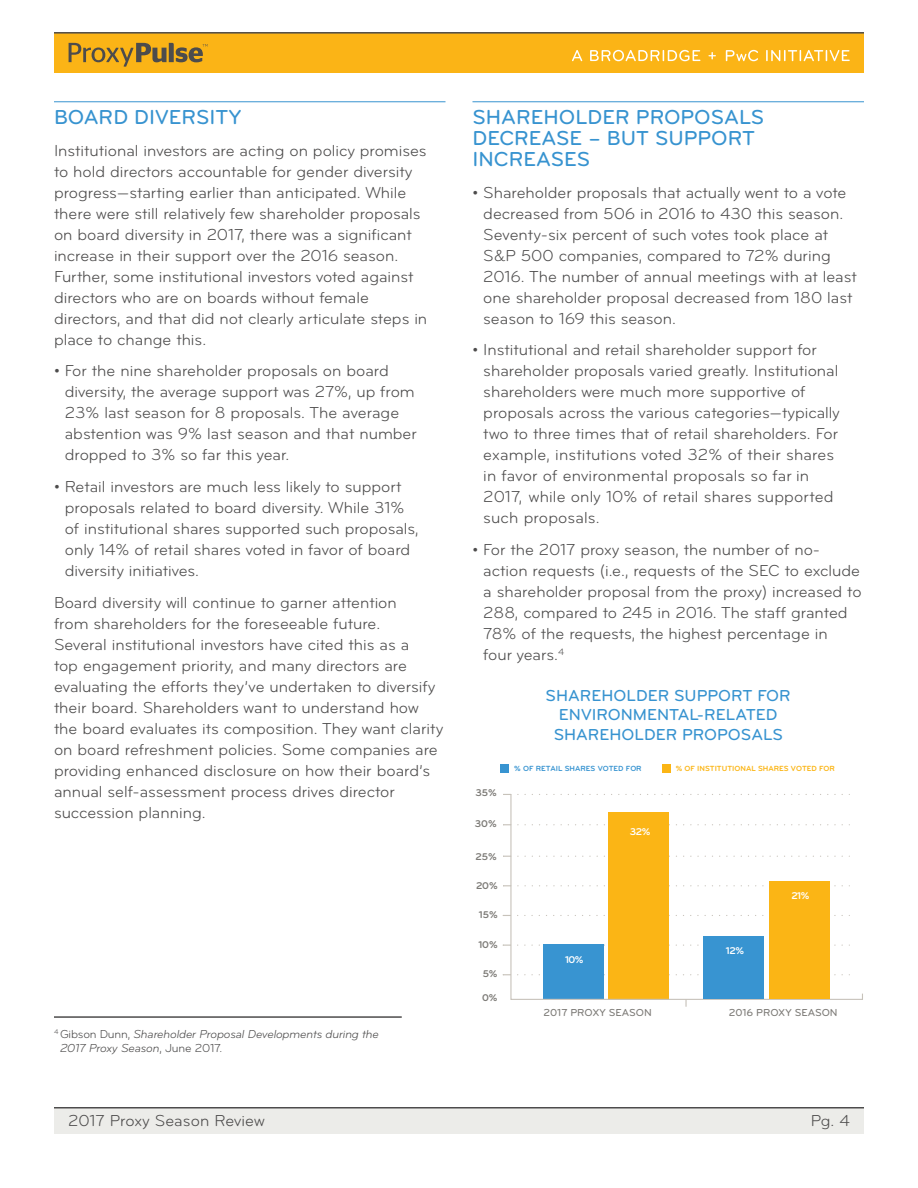
<style>
.page{position:relative;width:918px;height:1188px;background:#fff}
.page>*{position:absolute;margin:0;border:0;box-sizing:border-box;transform-origin:0 0}
.Paragraph_header___b{font:500 21px/21px "Bryant Pro";color:#3793d0}
.Body_Copy{font:16.5px/21px "Bryant Pro";color:#4d4c4c}
.Chart_titles__no_rul{font:500 16.5px/19.5px "Bryant Pro";color:#3793d0;text-align:center}
.t1{font:700 12.15px/13.5px "Bryant Pro";color:#3793d0;text-align:center}
.t2{font:italic 12px/14.4px "Bryant Pro";letter-spacing:-.015em;color:#4d4c4c}
.Chart_titles__no_rul-2{font:500 10.5px "Bryant Pro";color:#7d7b77}
.t3{font:700 10.2px "Bryant Pro";letter-spacing:-.005em;color:#7c7a76}
.t4{font:700 10.2px "Bryant Pro";letter-spacing:-.05em;color:#fff}
.t5{font:700 7.8px "Bryant Pro";color:#fbb515}
.t6{font:700 7.8px "Bryant Pro";color:#3894d1}
.t7{font:700 7.8px "Bryant Pro";color:#7c7a76}
.s1{font-style:normal}
</style>
<div class="page">
<hr style="left:54px;top:101px;width:392px;height:1px;background:#3793d0">
<hr style="left:472px;top:101px;width:392px;height:1px;background:#3793d0">
<hr style="left:54px;top:1016px;width:348px;height:2px;background:#4d4c4c">
<div style="left:54px;top:32px;width:810px;height:41px;background:#fbb416"></div>
<svg style="left:572px;top:50px;width:278px;height:11px"></svg>
<svg style="left:69px;top:43px;width:139px;height:24px"></svg>
<hr style="left:54px;top:32px;width:810px;height:2px;background:#4d4c4c">
<svg style="left:510px;top:794px;width:353px;height:206px"></svg>
<div style="left:704px;top:936px;width:60px;height:62px;background:#3894d1"></div>
<div style="left:769px;top:881px;width:60px;height:117px;background:#fbb515"></div>
<svg style="left:685px;top:1000px;width:2px;height:6px"></svg>
<div style="left:500px;top:764px;width:9px;height:8px;background:#3894d1"></div>
<div style="left:662px;top:764px;width:9px;height:8px;background:#fbb515"></div>
<div style="left:54px;top:1107px;width:810px;height:26px;background:#ecece9"></div>
<hr style="left:54px;top:1107px;width:810px;height:1px;background:#4d4c4c">
<p class="Paragraph_header___b" style="left:54px;top:106px;width:189px">BOARD DIVERSITY</p>
<p class="Body_Copy" style="left:54px;top:140px;width:375px">Institutional investors are acting on policy promises to hold directors accountable for gender diversity progress—starting earlier than anticipated. While there were still relatively few shareholder proposals on board diversity in 2017, there was a significant increase in their support over the 2016 season.<br>Further, some institutional investors voted against directors who are on boards without female directors, and that did not clearly articulate steps in place to change this.</p>
<p class="Body_Copy" style="left:65px;top:361px;width:354px;text-indent:-11px">• For the nine shareholder proposals on board diversity, the average support was 27%, up from 23% last season for 8 proposals. The average abstention was 9% last season and that number dropped to 3% so far this year.</p>
<p class="Body_Copy" style="left:65px;top:476px;width:355px;text-indent:-11px">• Retail investors are much less likely to support proposals related to board diversity. While 31% of institutional shares supported such proposals, only 14% of retail shares voted in favor of board diversity initiatives.</p>
<p class="Body_Copy" style="left:54px;top:592px;width:391px">Board diversity will continue to garner attention<br>from shareholders for the foreseeable future.<br>Several institutional investors have cited this as a<br>top engagement priority, and many directors are evaluating the efforts they’ve undertaken to diversify their board. Shareholders want to understand how the board evaluates its composition. They want clarity on board refreshment policies. Some companies are providing enhanced disclosure on how their board’s annual self-assessment process drives director succession planning.</p>
<p class="t2" style="left:60px;top:1027px;width:321px;text-indent:-6px"><sup>4</sup> <span class="s1">Gibson Dunn,</span> Shareholder Proposal Developments during the<br>2017 Proxy Season<span class="s1">, June 2017.</span></p>
<p class="Paragraph_header___b" style="left:472px;top:106px;width:293px">SHAREHOLDER PROPOSALS<br>DECREASE – BUT SUPPORT<br>INCREASES</p>
<p class="Body_Copy" style="left:483px;top:182px;width:375px;text-indent:-11px">• Shareholder proposals that actually went to a vote decreased from 506 in 2016 to 430 this season.<br>Seventy-six percent of such votes took place at S&amp;P 500 companies, compared to 72% during 2016. The number of annual meetings with at least one shareholder proposal decreased from 180 last season to 169 this season.</p>
<p class="Body_Copy" style="left:483px;top:340px;width:358px;text-indent:-11px">• Institutional and retail shareholder support for shareholder proposals varied greatly. Institutional shareholders were much more supportive of proposals across the various categories—typically two to three times that of retail shareholders. For example, institutions voted 32% of their shares in favor of environmental proposals so far in 2017, while only 10% of retail shares supported such proposals.</p>
<p class="Body_Copy" style="left:483px;top:539px;width:380px;text-indent:-11px">• For the 2017 proxy season, the number of no&shy;action requests (i.e., requests of the SEC to exclude a shareholder proposal from the proxy) increased to 288, compared to 245 in 2016. The staff granted 78% of the requests, the highest percentage in<br>four years.<sup>4</sup></p>
<p class="Chart_titles__no_rul" style="left:546px;top:686px;width:247px">SHAREHOLDER SUPPORT FOR<br>ENVIRONMENTAL-RELATED<br>SHAREHOLDER PROPOSALS</p>
<p class="t1" style="left:506px;top:721px;width:342px">SHAREHOLDER SUPPORT FOR ENVIRONMENTAL-RELATED<br>SHAREHOLDER PROPOSALS</p>
<p class="t3" style="left:475px;top:787px;width:23px">35%</p>
<p class="t3" style="left:475px;top:817px;width:23px">30%</p>
<p class="t3" style="left:475px;top:850px;width:23px">25%</p>
<p class="t3" style="left:476px;top:879px;width:23px">20%</p>
<p class="t3" style="left:479px;top:909px;width:20px">15%</p>
<p class="t3" style="left:478px;top:938px;width:21px">10%</p>
<p class="t3" style="left:483px;top:967px;width:16px">5%</p>
<p class="t3" style="left:482px;top:992px;width:17px">0%</p>
<p class="t6" style="left:514px;top:763px;width:129px">% OF RETAIL SHARES VOTED FOR</p>
<p class="t5" style="left:676px;top:763px;width:161px">% OF INSTITUTIONAL SHARES VOTED FOR</p>
<p class="t4" style="left:630px;top:826px;width:22px">32%</p>
<p class="t4" style="left:565px;top:953px;width:20px">10%</p>
<p class="t4" style="left:726px;top:944px;width:20px">12%</p>
<p class="t4" style="left:791px;top:889px;width:20px">21%</p>
<p class="t7" style="left:594px;top:1006px;width:19px">2017</p>
<p class="t7" style="left:762px;top:1006px;width:19px">2016</p>
<p class="Chart_titles__no_rul-2" style="left:544px;top:1006px;width:110px">2017 PROXY SEASON</p>
<p class="Chart_titles__no_rul-2" style="left:729px;top:1006px;width:110px">2016 PROXY SEASON</p>
<p class="Body_Copy" style="left:68px;top:1110px;width:198px">2017 Proxy Season Review</p>
<p class="Body_Copy" style="left:811px;top:1110px;width:40px">Pg. 4</p>
</div>
